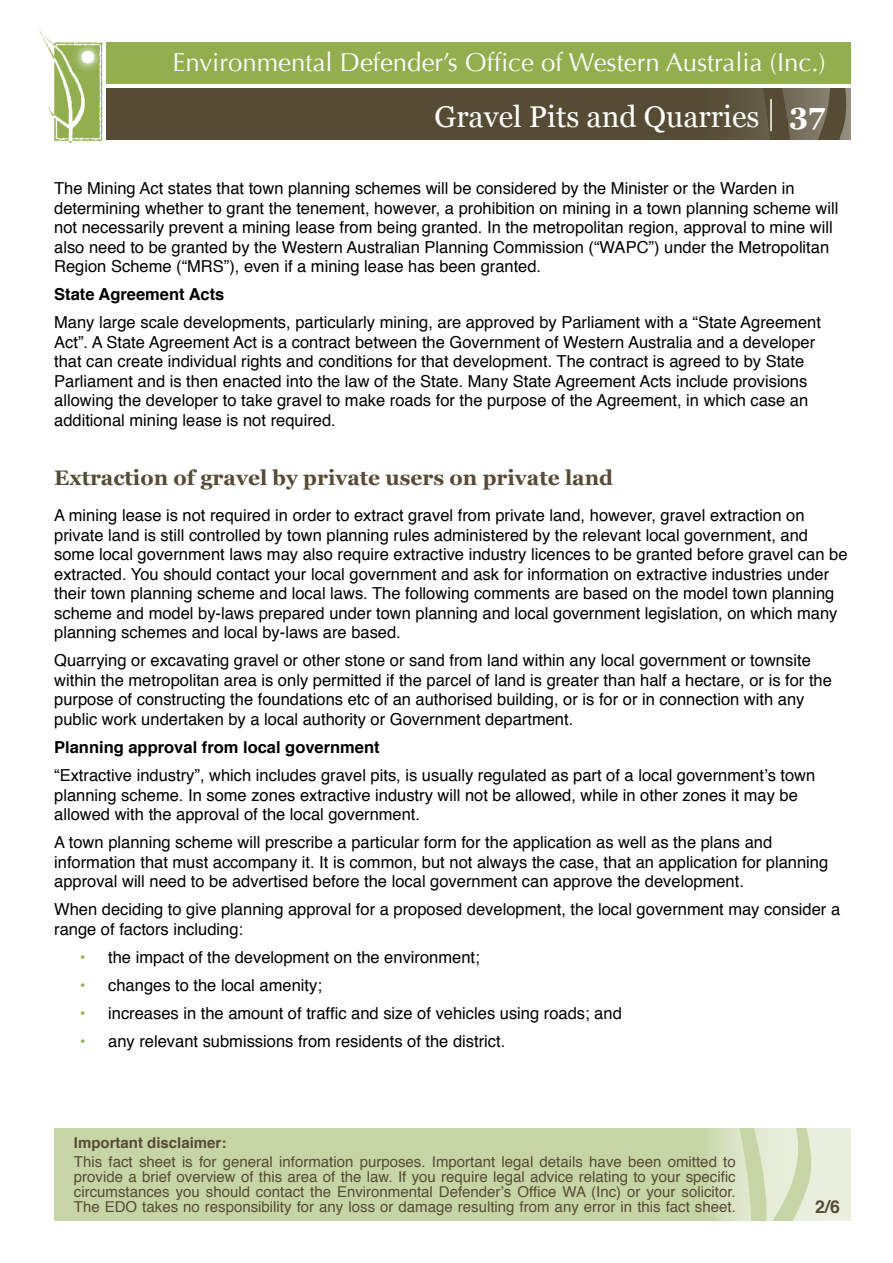
<style>
.page{position:relative;width:893px;height:1263px;background:#fff}
.page>*{position:absolute;margin:0;border:0;box-sizing:border-box;transform-origin:0 0}
.t1{font:30px "Georgia";color:#fff}
.t2{font:25.8px "Optima";color:#fff}
.t3{font:700 21px "Georgia";color:#564c35}
.t4{font:700 17.7px "Helvetica";color:#564c35}
.t5{font:16.5px/19.5px "Helvetica";color:#000}
.t6{font:700 16.5px "Helvetica";color:#000}
.t7{font:15px/15px "Helvetica";color:#564c35;text-align:justify}
.t8{font:700 15px "Helvetica";color:#564c35}
.s1{font-weight:700}
.s2{color:#92ae4e}
</style>
<div class="page">
<img style="left:39px;top:30px;width:70px;height:113px">
<div style="left:106px;top:88px;width:744px;height:51px;background:#564c35"></div>
<div style="left:54px;top:1128px;width:796px;height:93px;background:#c7d5a6"></div>
<svg style="left:712px;top:1128px;width:138px;height:93px"></svg>
<svg style="left:683px;top:42px;width:168px;height:98px"></svg>
<hr style="left:770px;top:99px;width:2px;height:32px;background:#fff">
<div style="left:106px;top:43px;width:744px;height:41px;background:#92ae4e"></div>
<h2 class="t2" style="left:172px;top:48px;width:655px">Environmental Defender’s Office of Western Australia (Inc.)</h2>
<h1 class="t1" style="left:435px;top:98px;width:392px">Gravel Pits and Quarries <span class="s1">37</span></h1>
<p class="t5" style="left:54px;top:179px;width:786px">The Mining Act states that town planning schemes will be considered by the Minister or the Warden in determining whether to grant the tenement, however, a prohibition on mining in a town planning scheme will not necessarily prevent a mining lease from being granted. In the metropolitan region, approval to mine will also need to be granted by the Western Australian Planning Commission (“WAPC”) under the Metropolitan Region Scheme (“MRS”), even if a mining lease has been granted.</p>
<p class="t6" style="left:54px;top:281px;width:172px">State Agreement Acts</p>
<p class="t5" style="left:54px;top:313px;width:768px">Many large scale developments, particularly mining, are approved by Parliament with a “State Agreement Act”. A State Agreement Act is a contract between the Government of Western Australia and a developer that can create individual rights and conditions for that development. The contract is agreed to by State Parliament and is then enacted into the law of the State. Many State Agreement Acts include provisions allowing the developer to take gravel to make roads for the purpose of the Agreement, in which case an additional mining lease is not required.</p>
<p class="t3" style="left:54px;top:464px;width:560px">Extraction of gravel by private users on private land</p>
<p class="t5" style="left:54px;top:506px;width:795px">A mining lease is not required in order to extract gravel from private land, however, gravel extraction on private land is still controlled by town planning rules administered by the relevant local government, and some local government laws may also require extractive industry licences to be granted before gravel can be extracted. You should contact your local government and ask for information on extractive industries under their town planning scheme and local laws. The following comments are based on the model town planning scheme and model by-laws prepared under town planning and local government legislation, on which many planning schemes and local by-laws are based.</p>
<p class="t5" style="left:54px;top:651px;width:779px">Quarrying or excavating gravel or other stone or sand from land within any local government or townsite within the metropolitan area is only permitted if the parcel of land is greater than half a hectare, or is for the purpose of constructing the foundations etc of an authorised building, or is for or in connection with any public work undertaken by a local authority or Government department.</p>
<p class="t6" style="left:54px;top:734px;width:327px">Planning approval from local government</p>
<p class="t5" style="left:54px;top:766px;width:763px">“Extractive industry”, which includes gravel pits, is usually regulated as part of a local government’s town planning scheme. In some zones extractive industry will not be allowed, while in other zones it may be allowed with the approval of the local government.</p>
<p class="t5" style="left:54px;top:833px;width:776px">A town planning scheme will prescribe a particular form for the application as well as the plans and information that must accompany it. It is common, but not always the case, that an application for planning approval will need to be advertised before the local government can approve the development.</p>
<p class="t5" style="left:54px;top:900px;width:787px">When deciding to give planning approval for a proposed development, the local government may consider a range of factors including:</p>
<p class="t5" style="left:80px;top:947px;width:401px"><span class="s2">•</span> the impact of the development on the environment;</p>
<p class="t5" style="left:80px;top:975px;width:244px"><span class="s2">•</span> changes to the local amenity;</p>
<p class="t5" style="left:80px;top:1003px;width:544px"><span class="s2">•</span> increases in the amount of traffic and size of vehicles using roads; and</p>
<p class="t5" style="left:80px;top:1031px;width:427px"><span class="s2">•</span> any relevant submissions from residents of the district.</p>
<p class="t8" style="left:74px;top:1130px;width:154px">Important disclaimer:</p>
<p class="t7" style="left:74px;top:1154px;width:663px">This fact sheet is for general information purposes. Important legal details have been omitted to provide a brief overview of this area of the law. If you require legal advice relating to your specific circumstances you should contact the Environmental Defender’s Office WA (Inc) or your solicitor.<br>The EDO takes no responsibility for any loss or damage resulting from any error in this fact sheet.</p>
<p class="t4" style="left:815px;top:1192px;width:26px">2/6</p>
</div>
